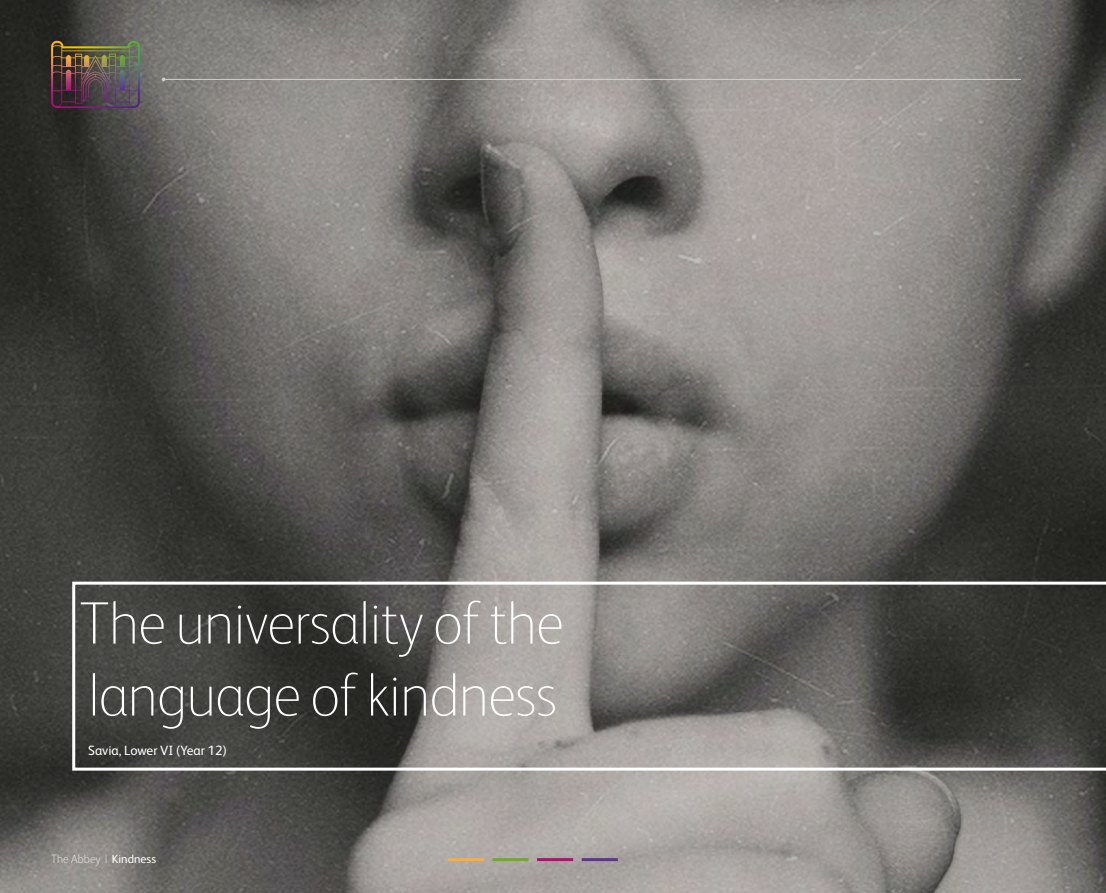
<style>
.page{position:relative;width:1106px;height:893px;background:#fff}
.page>*{position:absolute;margin:0;border:0;box-sizing:border-box;transform-origin:0 0}
.t1{font:100 60px/72px "FS Albert";letter-spacing:-.02em;color:#fff}
.t2{font:13.5px "FS Albert";color:#fff}
.t3{font:100 12px "FS Albert";color:#fff}
.s1{font-family:"FS Albert Pro";font-weight:400}
</style>
<div class="page">
<img style="left:0;top:0;width:1106px;height:893px">
<svg style="left:72px;top:582px;width:1034px;height:189px;background:#63625f"></svg>
<hr style="left:163px;top:79px;width:857px;height:1px;background:#d1cfce">
<img style="left:51px;top:41px;width:89px;height:67px">
<hr style="left:581px;top:858px;width:37px;height:3px;background:#5e378d">
<hr style="left:537px;top:858px;width:36px;height:3px;background:#af1372">
<hr style="left:492px;top:858px;width:36px;height:3px;background:#73a92d">
<hr style="left:448px;top:858px;width:36px;height:3px;background:#f8ad3c">
<p class="t1" style="left:79px;top:584px;width:486px">The universality of the language of kindness</p>
<p class="t2" style="left:88px;top:741px;width:140px">Savia, Lower VI (Year 12)</p>
<p class="t3" style="left:51px;top:851px;width:107px">The Abbey | <span class="s1">Kindness</span></p>
</div>
